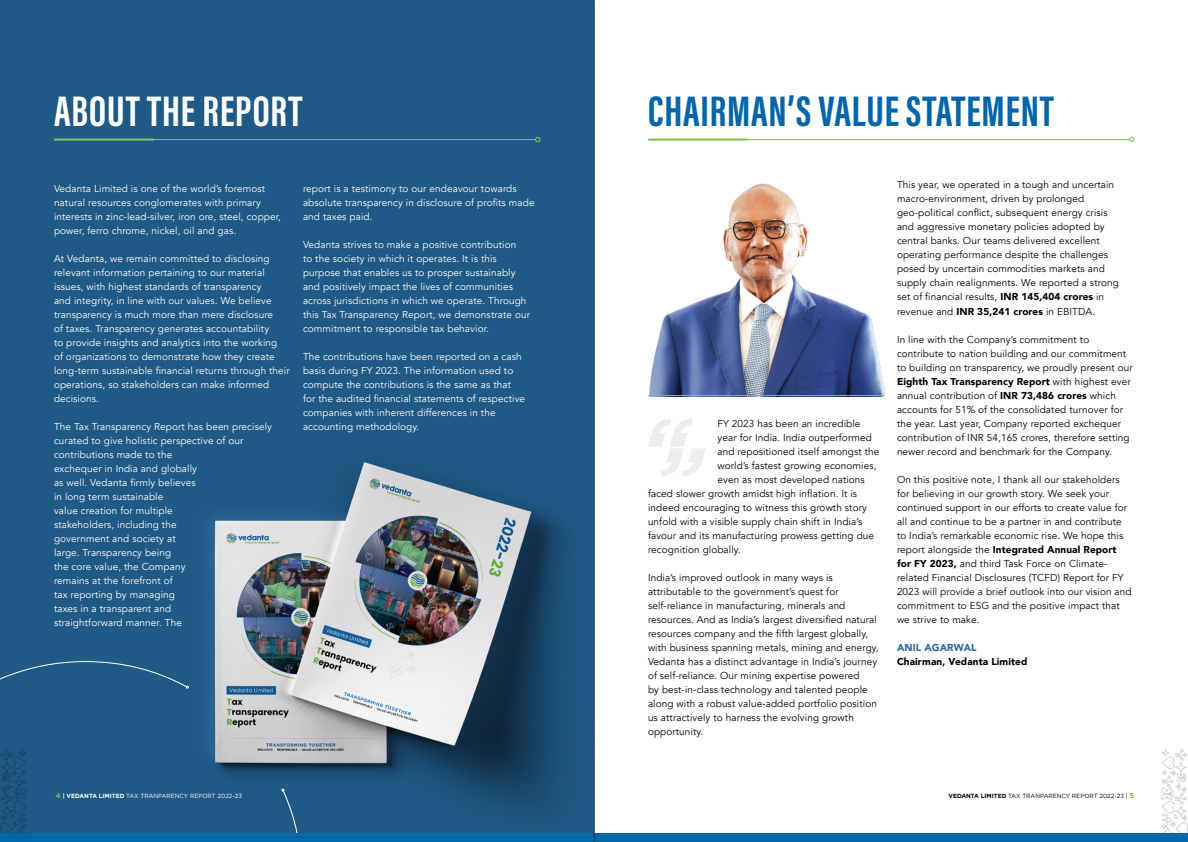
<style>
.page{position:relative;width:1188px;height:842px;background:#fff}
.page>*{position:absolute;margin:0;border:0;box-sizing:border-box;transform-origin:0 0}
.t1{font:44px "Acumin Variable Concept";letter-spacing:.02em;color:#0065a9}
.t2{font:44px "Acumin Variable Concept";letter-spacing:.02em;color:#fff}
.t3{font:10px/14px "Avenir";letter-spacing:.01em;color:#000}
.t4{font:10px/14px "Avenir";letter-spacing:.01em;color:#fff}
.t5{font:900 10px "Avenir";letter-spacing:.01em;color:#000}
.t6{font:900 10px "Avenir";letter-spacing:.01em;color:#2765a5}
.t7{font:6px "Gotham";color:#000}
.t8{font:6px "Gotham";color:#fff}
.s1{font-weight:700;font-size:7px;color:#75c044}
.s2{font-weight:700}
.s3{font-weight:900}
</style>
<div class="page">
<svg style="left:1161px;top:749px;width:27px;height:85px"></svg>
<img style="left:0;top:0;width:594px;height:834px">
<svg style="left:0;top:661px;width:302px;height:173px;background:#3a6a8f"></svg>
<svg style="left:648px;top:137px;width:487px;height:5px"></svg>
<hr style="left:649px;top:139px;width:98px;height:2px;background:#87bd56">
<svg style="left:53px;top:137px;width:488px;height:5px;background:#336c7b"></svg>
<hr style="left:55px;top:139px;width:98px;height:2px;background:#87bd56">
<svg style="left:648px;top:419px;width:57px;height:57px"></svg>
<img style="left:649px;top:183px;width:235px;height:212px">
<hr style="left:648px;top:395px;width:236px;height:1px;background:#87bd56">
<svg style="left:0;top:749px;width:26px;height:85px;background:#1c547d"></svg>
<div style="left:0;top:834px;width:1188px;height:8px;background:#0067ab"></div>
<hr style="left:594px;top:1px;width:1px;height:840px;background:#343433">
<h1 class="t2" style="left:54px;top:81px;width:250px">ABOUT THE REPORT</h1>
<h1 class="t1" style="left:648px;top:81px;width:407px">CHAIRMAN’S VALUE STATEMENT</h1>
<p class="t4" style="left:54px;top:182px;width:229px">Vedanta Limited is one of the world’s foremost natural resources conglomerates with primary interests in zinc-lead-silver, iron ore, steel, copper, power, ferro chrome, nickel, oil and gas.</p>
<p class="t4" style="left:54px;top:252px;width:237px">At Vedanta, we remain committed to disclosing relevant information pertaining to our material issues, with highest standards of transparency<br>and integrity, in line with our values. We believe transparency is much more than mere disclosure<br>of taxes. Transparency generates accountability<br>to provide insights and analytics into the working<br>of organizations to demonstrate how they create long-term sustainable financial returns through their operations, so stakeholders can make informed decisions.</p>
<p class="t4" style="left:54px;top:420px;width:220px">The Tax Transparency Report has been precisely curated to give holistic perspective of our contributions made to the<br>exchequer in India and globally<br>as well. Vedanta firmly believes<br>in long term sustainable<br>value creation for multiple<br>stakeholders, including the<br>government and society at<br>large. Transparency being<br>the core value, the Company<br>remains at the forefront of<br>tax reporting by managing<br>taxes in a transparent and<br>straightforward manner. The</p>
<p class="t4" style="left:303px;top:182px;width:233px">report is a testimony to our endeavour towards absolute transparency in disclosure of profits made and taxes paid.</p>
<p class="t4" style="left:303px;top:238px;width:229px">Vedanta strives to make a positive contribution<br>to the society in which it operates. It is this purpose that enables us to prosper sustainably and positively impact the lives of communities across jurisdictions in which we operate. Through this Tax Transparency Report, we demonstrate our commitment to responsible tax behavior.</p>
<p class="t4" style="left:303px;top:350px;width:224px">The contributions have been reported on a cash basis during FY 2023. The information used to compute the contributions is the same as that for the audited financial statements of respective companies with inherent differences in the accounting methodology.</p>
<p class="t8" style="left:56px;top:792px;width:188px"><span class="s1">4</span> <span class="s2">| VEDANTA LIMITED</span> TAX TRANPARENCY REPORT 2022-23</p>
<p class="t3" style="left:718px;top:416px;width:144px">FY 2023 has been an incredible</p>
<p class="t3" style="left:718px;top:430px;width:156px">year for India. India outperformed</p>
<p class="t3" style="left:718px;top:444px;width:163px">and repositioned itself amongst the</p>
<p class="t3" style="left:718px;top:458px;width:161px">world’s fastest growing economies,</p>
<p class="t3" style="left:718px;top:472px;width:149px">even as most developed nations</p>
<p class="t3" style="left:648px;top:486px;width:211px">faced slower growth amidst high inflation. It is</p>
<p class="t3" style="left:648px;top:500px;width:221px">indeed encouraging to witness this growth story</p>
<p class="t3" style="left:648px;top:514px;width:216px">unfold with a visible supply chain shift in India’s</p>
<p class="t3" style="left:648px;top:528px;width:228px">favour and its manufacturing prowess getting due</p>
<p class="t3" style="left:648px;top:542px;width:94px">recognition globally.</p>
<p class="t3" style="left:648px;top:570px;width:232px">India’s improved outlook in many ways is attributable to the government’s quest for self-reliance in manufacturing, minerals and resources. And as India’s largest diversified natural resources company and the fifth largest globally, with business spanning metals, mining and energy, Vedanta has a distinct advantage in India’s journey of self-reliance. Our mining expertise powered<br>by best-in-class technology and talented people along with a robust value-added portfolio position us attractively to harness the evolving growth opportunity.</p>
<p class="t3" style="left:897px;top:178px;width:223px">This year, we operated in a tough and uncertain macro-environment, driven by prolonged geo-political conflict, subsequent energy crisis and aggressive monetary policies adopted by central banks. Our teams delivered excellent operating performance despite the challenges posed by uncertain commodities markets and supply chain realignments. We reported a strong set of financial results, <span class="s3">INR 145,404 crores</span> in revenue and <span class="s3">INR 35,241 crores</span> in EBITDA.</p>
<p class="t3" style="left:897px;top:332px;width:237px">In line with the Company’s commitment to contribute to nation building and our commitment to building on transparency, we proudly present our <span class="s3">Eighth Tax Transparency Report</span> with highest ever annual contribution of <span class="s3">INR 73,486 crores</span> which accounts for 51% of the consolidated turnover for the year. Last year, Company reported exchequer contribution of INR 54,165 crores, therefore setting newer record and benchmark for the Company.</p>
<p class="t3" style="left:897px;top:472px;width:236px">On this positive note, I thank all our stakeholders for believing in our growth story. We seek your continued support in our efforts to create value for all and continue to be a partner in and contribute to India’s remarkable economic rise. We hope this report alongside the <span class="s3">Integrated Annual Report for FY 2023,</span> and third Task Force on Climate&shy;related Financial Disclosures (TCFD) Report for FY 2023 will provide a brief outlook into our vision and commitment to ESG and the positive impact that we strive to make.</p>
<p class="t6" style="left:897px;top:638px;width:81px">ANIL AGARWAL</p>
<p class="t5" style="left:897px;top:652px;width:132px">Chairman, Vedanta Limited</p>
<p class="t7" style="left:949px;top:792px;width:187px"><span class="s2">VEDANTA LIMITED</span> TAX TRANPARENCY REPORT 2022-23 | <span class="s1">5</span></p>
</div>
